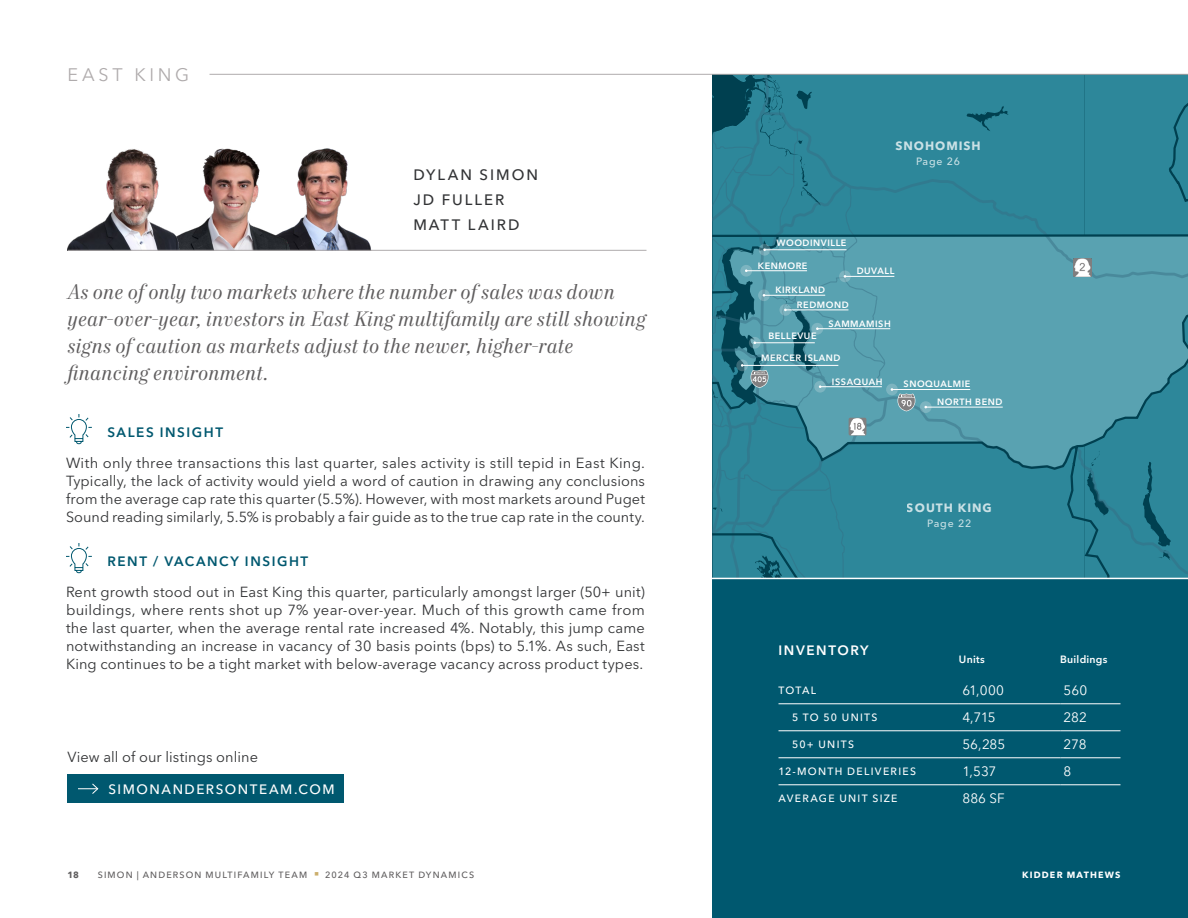
<style>
.page{position:relative;width:1188px;height:918px;background:#fff}
.page>*{position:absolute;margin:0;border:0;box-sizing:border-box;transform-origin:0 0}
.t1{font:italic 21px/27px "Mort Modern 08";letter-spacing:.01em;color:#5f5d5e}
.t2{font:18px "Avenir Next LT Pro";letter-spacing:.21em;color:#afabac}
.t3{font:500 15px/24.9px "Avenir Next LT Pro";letter-spacing:.135em;color:#323335}
.t4{font:14.55px/18px "Avenir Next LT Pro";letter-spacing:.005em;color:#323335;text-align:justify}
.t5{font:13.5px "Avenir Next LT Pro";color:#fff}
.t6{font:600 13.5px "Avenir Next LT Pro";letter-spacing:.115em;color:#00586f}
.t7{font:500 13.5px "Avenir Next LT Pro";letter-spacing:.115em;color:#fff}
.t8{font:600 13.5px "Avenir Next LT Pro";letter-spacing:.115em;color:#fff}
.t9{font:700 12px "Avenir Next LT Pro";letter-spacing:.08em;color:#fff}
.t10{font:500 10.5px "Avenir Next LT Pro";letter-spacing:.12em;color:#fff}
.t11{font:600 10.5px "Avenir Next LT Pro";letter-spacing:.025em;color:#fff}
.t12{font:600 9.15px/14.7px "Avenir Next LT Pro";letter-spacing:.06em;color:#fff}
.t13{font:500 9px "Avenir Next LT Pro";letter-spacing:.13em;color:#5f5d5e}
.t14{font:700 9px "Avenir Next LT Pro";letter-spacing:.13em;color:#fff}
.t15{font:700 9px "Avenir Next LT Pro";color:#5f5d5e}
</style>
<div class="page">
<div style="left:712px;top:578px;width:476px;height:340px;background:#00586f"></div>
<svg style="left:66px;top:414px;width:26px;height:30px"></svg>
<svg style="left:66px;top:543px;width:26px;height:30px"></svg>
<div style="left:68px;top:775px;width:276px;height:28px;background:#00586f"></div>
<svg style="left:78px;top:783px;width:21px;height:11px"></svg>
<img style="left:298px;top:148px;width:85px;height:102px">
<img style="left:191px;top:149px;width:107px;height:101px">
<img style="left:68px;top:149px;width:123px;height:101px">
<hr style="left:68px;top:250px;width:578px;height:1px;background:#afabac">
<hr style="left:778px;top:704px;width:181px;height:1px;background:#fff">
<hr style="left:959px;top:704px;width:101px;height:1px;background:#fff">
<hr style="left:1060px;top:704px;width:60px;height:1px;background:#fff">
<hr style="left:778px;top:731px;width:181px;height:1px;background:#fff">
<hr style="left:959px;top:731px;width:101px;height:1px;background:#fff">
<hr style="left:1060px;top:731px;width:60px;height:1px;background:#fff">
<hr style="left:778px;top:758px;width:181px;height:1px;background:#fff">
<hr style="left:959px;top:758px;width:101px;height:1px;background:#fff">
<hr style="left:1060px;top:758px;width:60px;height:1px;background:#fff">
<hr style="left:778px;top:785px;width:181px;height:1px;background:#fff">
<hr style="left:959px;top:785px;width:101px;height:1px;background:#fff">
<hr style="left:1060px;top:785px;width:60px;height:1px;background:#fff">
<svg style="left:712px;top:75px;width:476px;height:503px;background:#3c8d9f"></svg>
<hr style="left:210px;top:74px;width:978px;height:1px;background:#afabac">
<hr style="left:712px;top:578px;width:476px;height:1px;background:#fff">
<p class="t2" style="left:68px;top:64px;width:123px">EAST KING</p>
<p class="t3" style="left:413px;top:163px;width:126px">DYLAN SIMON<br>JD FULLER<br>MATT LAIRD</p>
<h1 class="t1" style="left:68px;top:280px;width:580px">As one of only two markets where the number of sales was down year-over-year, investors in East King multifamily are still showing signs of caution as markets adjust to the newer, higher-rate financing environment.</h1>
<p class="t6" style="left:107px;top:424px;width:117px">SALES INSIGHT</p>
<p class="t4" style="left:66px;top:454px;width:581px">With only three transactions this last quarter, sales activity is still tepid in East King.<br>Typically, the lack of activity would yield a word of caution in drawing any conclusions from the average cap rate this quarter (5.5%). However, with most markets around Puget Sound reading similarly, 5.5% is probably a fair guide as to the true cap rate in the county.</p>
<p class="t6" style="left:107px;top:553px;width:202px">RENT / VACANCY INSIGHT</p>
<p class="t4" style="left:66px;top:583px;width:580px">Rent growth stood out in East King this quarter, particularly amongst larger (50+ unit) buildings, where rents shot up 7% year-over-year. Much of this growth came from the last quarter, when the average rental rate increased 4%. Notably, this jump came notwithstanding an increase in vacancy of 30 basis points (bps) to 5.1%. As such, East King continues to be a tight market with below-average vacancy across product types.</p>
<p class="t4" style="left:68px;top:748px;width:192px">View all of our listings online</p>
<p class="t7" style="left:108px;top:781px;width:228px">SIMONANDERSONTEAM.COM</p>
<p class="t9" style="left:895px;top:139px;width:87px">SNOHOMISH</p>
<p class="t10" style="left:916px;top:155px;width:46px">Page 26</p>
<p class="t12" style="left:776px;top:235px;width:72px">WOODINVILLE</p>
<p class="t12" style="left:758px;top:258px;width:51px">KENMORE</p>
<p class="t12" style="left:857px;top:264px;width:39px">DUVALL</p>
<p class="t12" style="left:797px;top:282px;width:53px;text-indent:-22px">KIRKLAND<br>REDMOND</p>
<p class="t12" style="left:829px;top:316px;width:64px">SAMMAMISH</p>
<p class="t12" style="left:768px;top:328px;width:50px">BELLEVUE</p>
<p class="t12" style="left:832px;top:374px;width:52px">ISSAQUAH</p>
<p class="t12" style="left:937px;top:375px;width:67px;line-height:17.7px;text-indent:-34px">SNOQUALMIE<br>NORTH BEND</p>
<p class="t12" style="left:761px;top:351px;width:81px">MERCER ISLAND</p>
<p class="t9" style="left:907px;top:501px;width:86px">SOUTH KING</p>
<p class="t10" style="left:927px;top:517px;width:46px">Page 22</p>
<p class="t8" style="left:778px;top:642px;width:92px">INVENTORY</p>
<p class="t11" style="left:959px;top:653px;width:27px">Units</p>
<p class="t11" style="left:1060px;top:653px;width:49px">Buildings</p>
<p class="t10" style="left:779px;top:684px;width:39px">TOTAL</p>
<p class="t5" style="left:962px;top:682px;width:43px">61,000</p>
<p class="t5" style="left:1064px;top:682px;width:25px">560</p>
<p class="t10" style="left:792px;top:711px;width:87px">5 TO 50 UNITS</p>
<p class="t5" style="left:962px;top:709px;width:35px">4,715</p>
<p class="t5" style="left:1064px;top:709px;width:25px">282</p>
<p class="t10" style="left:792px;top:738px;width:64px">50+ UNITS</p>
<p class="t5" style="left:962px;top:736px;width:45px">56,285</p>
<p class="t5" style="left:1064px;top:736px;width:24px">278</p>
<p class="t10" style="left:778px;top:765px;width:139px">12-MONTH DELIVERIES</p>
<p class="t5" style="left:962px;top:763px;width:36px">1,537</p>
<p class="t5" style="left:1064px;top:763px;width:9px">8</p>
<p class="t10" style="left:778px;top:792px;width:120px">AVERAGE UNIT SIZE</p>
<p class="t5" style="left:962px;top:790px;width:44px">886 SF</p>
<p class="t15" style="left:68px;top:869px;width:13px">18</p>
<p class="t13" style="left:98px;top:869px;width:378px">SIMON | ANDERSON MULTIFAMILY TEAM <sup>■</sup> 2024 Q3 MARKET DYNAMICS</p>
<p class="t14" style="left:1022px;top:869px;width:100px">KIDDER MATHEWS</p>
</div>
